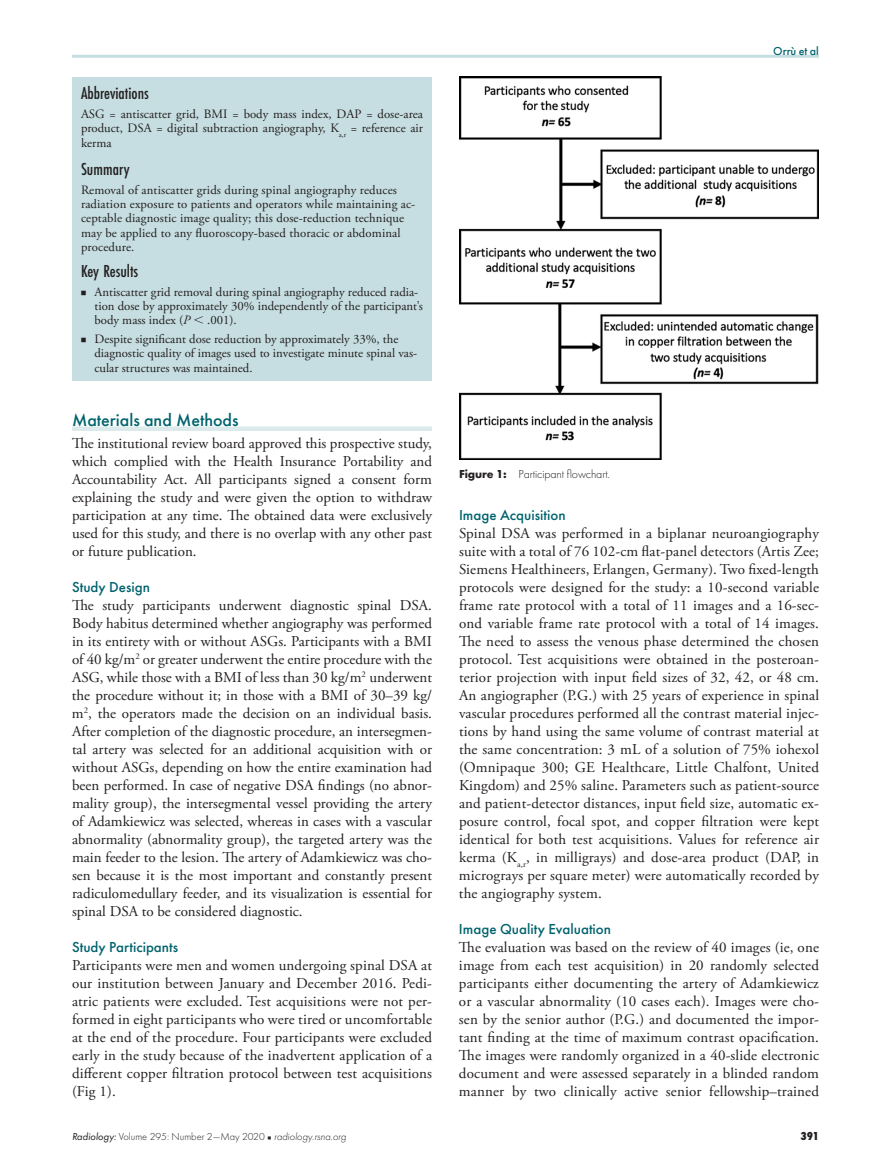
<style>
.page{position:relative;width:891px;height:1175px;background:#fff}
.page>*{position:absolute;margin:0;border:0;box-sizing:border-box;transform-origin:0 0}
.t1{font:500 18px "Futura PT Cond";color:#231f20}
.t2{font:500 18px "Futura PT";color:#00636d}
.t3{font:15px/18px "Adobe Garamond Pro";letter-spacing:.01em;color:#231f20;text-align:justify}
.t4{font:500 15px "Futura PT";color:#00636d}
.t5{font:12.75px/14.2px "Adobe Garamond Pro";color:#231f20}
.t6{font:300 12px "Futura PT";letter-spacing:-.01em;color:#231f20}
.t7{font:500 12px "Futura PT";color:#00636d}
.t8{font:800 12px "Futura PT Cond";color:#231f20}
.t9{font:300 10.5px "Futura PT";color:#231f20}
.s1{font-family:"Universal Newswith Comm Pi";font-size:9px}
.s2{font-style:italic}
.s3{font-family:"Universal Greekwith Math Pi"}
.s4{font-weight:700}
.s5{font-weight:400;font-style:italic}
.s6{font-family:"Universal Newswith Comm Pi";font-weight:400;font-size:6px}
</style>
<div class="page">
<hr style="left:72px;top:55px;width:747px;height:3px;background:#c6dee1">
<div style="left:72px;top:426px;width:360px;height:5px;background:#dceaec"></div>
<div style="left:72px;top:76px;width:360px;height:304px;background:#c6dee1"></div>
<img style="left:459px;top:76px;width:360px;height:384px">
<p class="t1" style="left:81px;top:83px;width:69px">Abbreviations</p>
<p class="t5" style="left:81px;top:107px;width:344px;text-align:justify">ASG = antiscatter grid, BMI = body mass index, DAP = dose-area product, DSA = digital subtraction angiography, K<sub>a,r</sub> = reference air kerma</p>
<p class="t1" style="left:81px;top:158px;width:50px">Summary</p>
<p class="t5" style="left:81px;top:183px;width:336px">Removal of antiscatter grids during spinal angiography reduces radiation exposure to patients and operators while maintaining ac&shy;ceptable diagnostic image quality; this dose-reduction technique may be applied to any fluoroscopy-based thoracic or abdominal procedure.</p>
<p class="t1" style="left:81px;top:260px;width:59px">Key Results</p>
<p class="t5" style="left:94px;top:285px;width:330px;text-indent:-14px"><span class="s1">n</span> Antiscatter grid removal during spinal angiography reduced radia&shy;tion dose by approximately 30% independently of the participant’s body mass index (<span class="s2">P</span> <span class="s3">,</span> .001).</p>
<p class="t5" style="left:94px;top:332px;width:324px;text-indent:-14px"><span class="s1">n</span> Despite significant dose reduction by approximately 33%, the diagnostic quality of images used to investigate minute spinal vas&shy;cular structures was maintained.</p>
<p class="t2" style="left:72px;top:409px;width:168px">Materials and Methods</p>
<p class="t3" style="left:72px;top:434px;width:362px">The institutional review board approved this prospective study, which complied with the Health Insurance Portability and Accountability Act. All participants signed a consent form explaining the study and were given the option to withdraw participation at any time. The obtained data were exclusively used for this study, and there is no overlap with any other past or future publication.</p>
<p class="t4" style="left:72px;top:577px;width:80px">Study Design</p>
<p class="t3" style="left:72px;top:596px;width:362px">The study participants underwent diagnostic spinal DSA.<br>Body habitus determined whether angiography was performed in its entirety with or without ASGs. Participants with a BMI of 40 kg/m<sup>2</sup> or greater underwent the entire procedure with the ASG, while those with a BMI of less than 30 kg/m<sup>2</sup> underwent the procedure without it; in those with a BMI of 30–39 kg/ m<sup>2</sup>, the operators made the decision on an individual basis.<br>After completion of the diagnostic procedure, an intersegmen&shy;tal artery was selected for an additional acquisition with or without ASGs, depending on how the entire examination had been performed. In case of negative DSA findings (no abnor&shy;mality group), the intersegmental vessel providing the artery of Adamkiewicz was selected, whereas in cases with a vascular abnormality (abnormality group), the targeted artery was the main feeder to the lesion. The artery of Adamkiewicz was cho&shy;sen because it is the most important and constantly present radiculomedullary feeder, and its visualization is essential for spinal DSA to be considered diagnostic.</p>
<p class="t4" style="left:72px;top:937px;width:108px">Study Participants</p>
<p class="t3" style="left:72px;top:956px;width:362px">Participants were men and women undergoing spinal DSA at our institution between January and December 2016. Pedi&shy;atric patients were excluded. Test acquisitions were not per&shy;formed in eight participants who were tired or uncomfortable at the end of the procedure. Four participants were excluded early in the study because of the inadvertent application of a different copper filtration protocol between test acquisitions (Fig 1).</p>
<p class="t7" style="left:773px;top:44px;width:47px">Orrù et al</p>
<p class="t6" style="left:459px;top:467px;width:153px"><span class="s4">Figure 1:</span> Participant flowchart.</p>
<p class="t4" style="left:459px;top:506px;width:108px">Image Acquisition</p>
<p class="t3" style="left:459px;top:525px;width:362px">Spinal DSA was performed in a biplanar neuroangiography suite with a total of 76 102-cm flat-panel detectors (Artis Zee; Siemens Healthineers, Erlangen, Germany). Two fixed-length protocols were designed for the study: a 10-second variable frame rate protocol with a total of 11 images and a 16-sec&shy;ond variable frame rate protocol with a total of 14 images.<br>The need to assess the venous phase determined the chosen protocol. Test acquisitions were obtained in the posteroan&shy;terior projection with input field sizes of 32, 42, or 48 cm.<br>An angiographer (P.G.) with 25 years of experience in spinal vascular procedures performed all the contrast material injec&shy;tions by hand using the same volume of contrast material at the same concentration: 3 mL of a solution of 75% iohexol (Omnipaque 300; GE Healthcare, Little Chalfont, United Kingdom) and 25% saline. Parameters such as patient-source and patient-detector distances, input field size, automatic ex&shy;posure control, focal spot, and copper filtration were kept identical for both test acquisitions. Values for reference air kerma (K<sub>a,r</sub>, in milligrays) and dose-area product (DAP, in micrograys per square meter) were automatically recorded by the angiography system.</p>
<p class="t4" style="left:459px;top:920px;width:154px">Image Quality Evaluation</p>
<p class="t3" style="left:459px;top:939px;width:362px">The evaluation was based on the review of 40 images (ie, one image from each test acquisition) in 20 randomly selected participants either documenting the artery of Adamkiewicz or a vascular abnormality (10 cases each). Images were cho&shy;sen by the senior author (P.G.) and documented the impor&shy;tant finding at the time of maximum contrast opacification.<br>The images were randomly organized in a 40-slide electronic document and were assessed separately in a blinded random manner by two clinically active senior fellowship–trained</p>
<p class="t9" style="left:72px;top:1131px;width:276px"><span class="s5">Radiology:</span> Volume 295: Number 2—May 2020 <span class="s6">n</span> <span class="s2">radiology.rsna.org</span></p>
<p class="t8" style="left:801px;top:1129px;width:20px">391</p>
</div>
